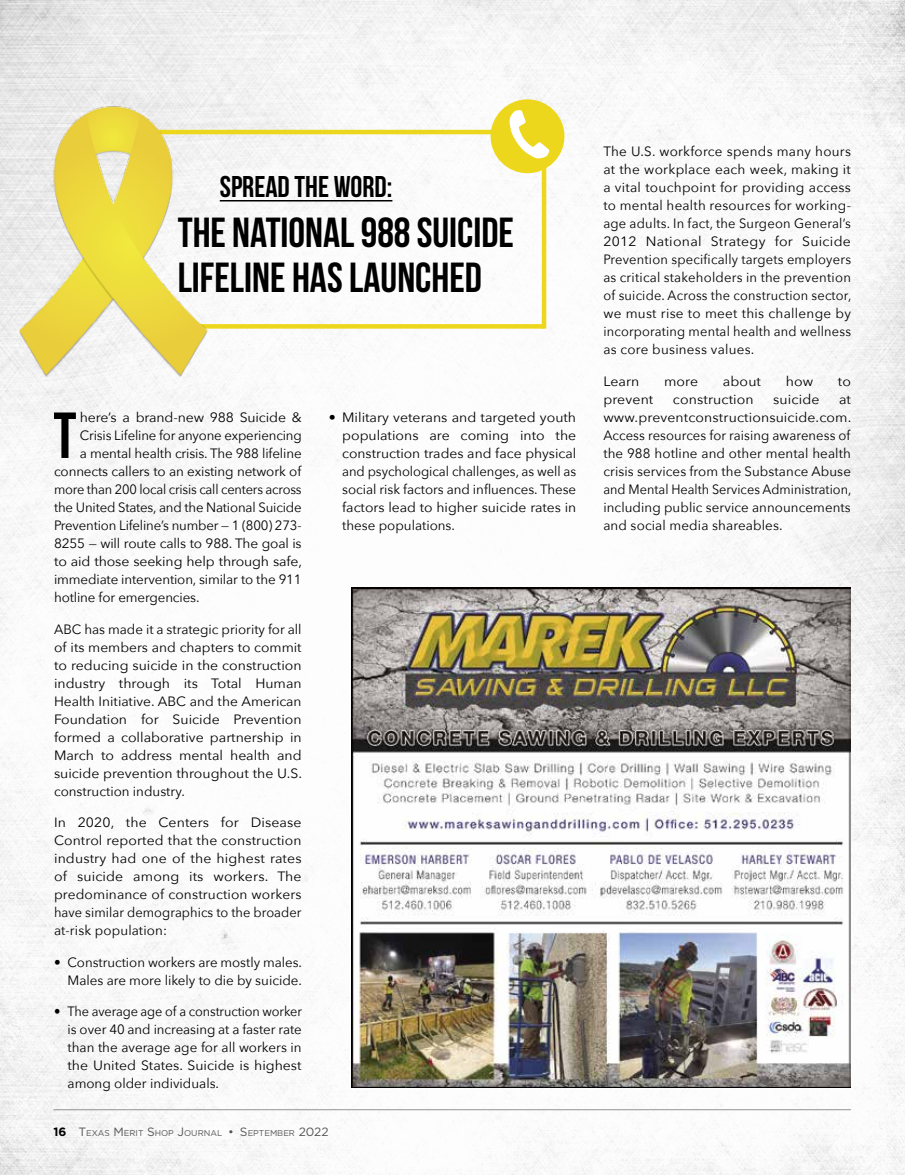
<style>
.page{position:relative;width:905px;height:1175px;background:#fff}
.page>*{position:absolute;margin:0;border:0;box-sizing:border-box;transform-origin:0 0}
.t1{font:700 64.95px "Bebas Neue";color:#000}
.t2{font:700 42px/45px "Bebas Neue";color:#000}
.t3{font:700 30px "Bebas Neue";color:#000}
.t4{font:13.5px/18px "Avenir Next";color:#000;text-align:justify}
.t5{font:13.5px/18px "Avenir Next";color:#000;text-align:justify;scale:1.04 1}
.t6{font:13.5px/18px "Avenir Next";color:#000;text-align:justify;scale:.94 1}
.t7{font:13.5px "Avenir Next";color:#000;scale:.95 1}
.t8{font:8.4px "Gotham";color:#555}
.s1{font-weight:700;font-size:12px;color:#000}
.s2{font-size:12px}
</style>
<div class="page">
<img style="left:0;top:0;width:904px;height:1174px">
<hr style="left:53px;top:1109px;width:797px;height:1px;background:#939393">
<hr style="left:220px;top:200px;width:172px;height:1px;background:#000">
<hr style="left:129px;top:130px;width:369px;height:4px;background:#edd71c">
<div style="left:156px;top:324px;width:388px;height:5px;background:#edd71c"></div>
<hr style="left:542px;top:125px;width:4px;height:204px;background:#edd71c">
<img style="left:17px;top:102px;width:194px;height:278px">
<div style="left:490px;top:99px;width:74px;height:74px;background:#edd71c;border-radius:50%"></div>
<svg style="left:509px;top:110px;width:40px;height:49px"></svg>
<img style="left:351px;top:587px;width:499px;height:500px">
<h3 class="t3" style="left:220px;top:171px;width:174px">SPREAD THE WORD:</h3>
<h2 class="t2" style="left:178px;top:209px;width:338px">THE NATIONAL 988 SUICIDE<br>LIFELINE HAS LAUNCHED</h2>
<h1 class="t1" style="left:53px;top:400px;width:24px">T</h1>
<p class="t5" style="left:80px;top:407px;width:215px">here’s a brand-new 988 Suicide &amp;</p>
<p class="t4" style="left:80px;top:425px;width:223px">Crisis Lifeline for anyone experiencing</p>
<p class="t4" style="left:80px;top:443px;width:223px">a mental health crisis. The 988 lifeline</p>
<p class="t4" style="left:54px;top:461px;width:249px">connects callers to an existing network of</p>
<p class="t7" style="left:54px;top:478px;width:262px">more than 200 local crisis call centers across</p>
<p class="t4" style="left:54px;top:497px;width:249px">the United States, and the National Suicide</p>
<p class="t4" style="left:54px;top:515px;width:249px">Prevention Lifeline’s number — 1 (800) 273-</p>
<p class="t4" style="left:54px;top:533px;width:249px">8255 — will route calls to 988. The goal is</p>
<p class="t5" style="left:54px;top:551px;width:240px">to aid those seeking help through safe,</p>
<p class="t4" style="left:54px;top:569px;width:249px">immediate intervention, similar to the 911</p>
<p class="t4" style="left:54px;top:587px;width:147px">hotline for emergencies.</p>
<p class="t4" style="left:54px;top:619px;width:249px">ABC has made it a strategic priority for all of its members and chapters to commit to reducing suicide in the construction industry through its Total Human Health Initiative. ABC and the American Foundation for Suicide Prevention formed a collaborative partnership in March to address mental health and suicide prevention throughout the U.S. construction industry.</p>
<p class="t5" style="left:54px;top:812px;width:240px">In 2020, the Centers for Disease Control reported that the construction industry had one of the highest rates of suicide among its workers. The predominance of construction workers have similar demographics to the broader at-risk population:</p>
<p class="t4" style="left:54px;top:952px;width:249px;text-align:right">• Construction workers are mostly males.<br>Males are more likely to die by suicide.</p>
<p class="t6" style="left:68px;top:1001px;width:251px;text-indent:-14px">• The average age of a construction worker is over 40 and increasing at a faster rate than the average age for all workers in the United States. Suicide is highest among older individuals.</p>
<p class="t5" style="left:342px;top:407px;width:227px;text-indent:-13px">• Military veterans and targeted youth populations are coming into the construction trades and face physical and psychological challenges, as well as social risk factors and influences. These factors lead to higher suicide rates in these populations.</p>
<p class="t8" style="left:53px;top:1127px;width:277px"><span class="s1">16</span> <span class="s2">T</span>EXAS <span class="s2">M</span> ERIT <span class="s2">S</span>HOP <span class="s2">J</span>OURNAL <span class="s2">• S</span>EPTEMBER <span class="s2">2022</span></p>
<p class="t4" style="left:603px;top:142px;width:250px">The U.S. workforce spends many hours at the workplace each week, making it a vital touchpoint for providing access to mental health resources for working&shy;age adults. In fact, the Surgeon General’s 2012 National Strategy for Suicide Prevention specifically targets employers as critical stakeholders in the prevention of suicide. Across the construction sector, we must rise to meet this challenge by incorporating mental health and wellness as core business values.</p>
<p class="t5" style="left:603px;top:371px;width:36px">Learn</p>
<p class="t5" style="left:664px;top:371px;width:34px">more</p>
<p class="t5" style="left:722px;top:371px;width:38px">about</p>
<p class="t5" style="left:785px;top:371px;width:28px">how</p>
<p class="t5" style="left:837px;top:371px;width:14px">to</p>
<p class="t5" style="left:603px;top:389px;width:50px">prevent</p>
<p class="t5" style="left:673px;top:389px;width:79px">construction</p>
<p class="t5" style="left:773px;top:389px;width:46px">suicide</p>
<p class="t5" style="left:603px;top:389px;width:240px;text-indent:236px">at www.preventconstructionsuicide.com.<br>Access resources for raising awareness of the 988 hotline and other mental health crisis services from the Substance Abuse and Mental Health Services Administration, including public service announcements and social media shareables.</p>
</div>
